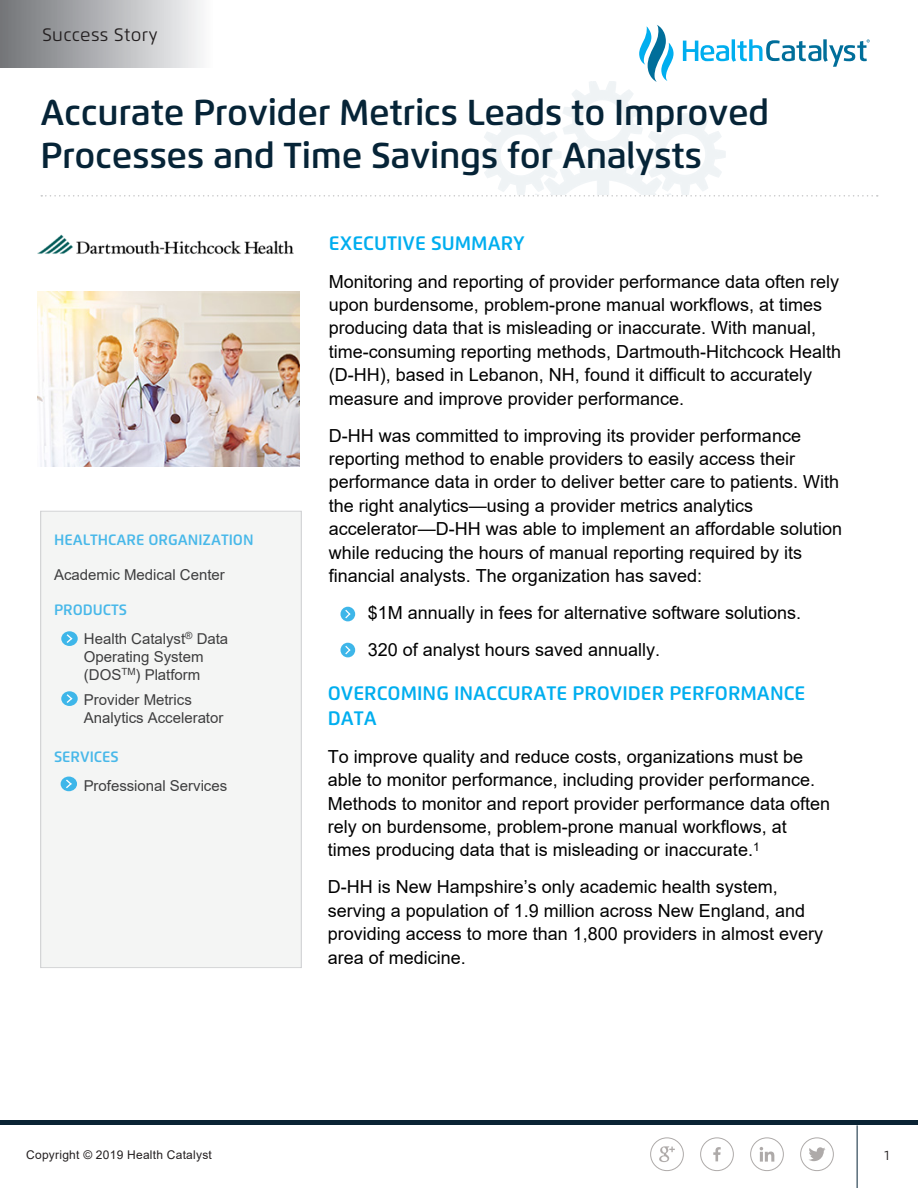
<style>
.page{position:relative;width:918px;height:1188px;background:#fff}
.page>*{position:absolute;margin:0;border:0;box-sizing:border-box;transform-origin:0 0}
.t1{font:600 36px/43.2px "Flexo";letter-spacing:-.01em;color:#062437}
.Body_Copy{font:600 19.5px/25.3px "Flexo";color:#00aeef}
.Body_Copy-2{font:18px/23.4px "Arial";color:#000}
.t2{font:18px "Flexo";letter-spacing:.02em;color:#231f20}
.t3{font:15px/18px "Arial";color:#3e3e3f}
.t4{font:600 15px "Flexo";color:#48b8e9}
.t5{font:13.5px "Flexo";color:#231f20}
.t6{font:12px "Arial";letter-spacing:.02em;color:#231f20}
</style>
<div class="page">
<svg style="left:659px;top:1146px;width:16px;height:16px"></svg>
<div style="left:650px;top:1137px;width:34px;height:34px;border:1px solid #aeaaa9;border-radius:50%"></div>
<hr style="left:857px;top:1125px;width:1px;height:63px;background:#062437">
<div style="left:0;top:1120px;width:918px;height:5px;background:#0a2334"></div>
<svg style="left:809px;top:1147px;width:17px;height:14px"></svg>
<div style="left:800px;top:1137px;width:34px;height:34px;border:1px solid #aeaaa9;border-radius:50%"></div>
<svg style="left:713px;top:1147px;width:8px;height:14px"></svg>
<div style="left:700px;top:1137px;width:34px;height:34px;border:1px solid #aeaaa9;border-radius:50%"></div>
<svg style="left:760px;top:1147px;width:14px;height:15px"></svg>
<div style="left:750px;top:1137px;width:34px;height:34px;border:1px solid #aeaaa9;border-radius:50%"></div>
<svg style="left:639px;top:25px;width:35px;height:57px"></svg>
<svg style="left:683px;top:39px;width:187px;height:28px"></svg>
<div style="left:0;top:0;width:214px;height:68px;background:linear-gradient(to right,#717377,#fafbfc)"></div>
<svg style="left:41px;top:195px;width:837px;height:1px"></svg>
<div style="left:340px;top:607px;width:15px;height:14px;background:#3eb6e9;border-radius:50%"></div>
<svg style="left:345px;top:609px;width:6px;height:10px"></svg>
<div style="left:340px;top:643px;width:15px;height:14px;background:#3eb6e9;border-radius:50%"></div>
<svg style="left:345px;top:645px;width:6px;height:10px"></svg>
<div style="left:41px;top:511px;width:260px;height:456px;background:#f4f5f4"></div>
<svg style="left:61px;top:631px;width:17px;height:15px"></svg>
<svg style="left:65px;top:633px;width:9px;height:11px"></svg>
<div style="left:41px;top:511px;width:260px;height:457px;border:1px solid #cfd0d2"></div>
<div style="left:61px;top:777px;width:16px;height:14px;background:#3eb6e9;border-radius:50%"></div>
<svg style="left:66px;top:779px;width:6px;height:9px"></svg>
<img style="left:38px;top:291px;width:262px;height:175px">
<svg style="left:61px;top:691px;width:17px;height:15px"></svg>
<svg style="left:65px;top:693px;width:9px;height:11px"></svg>
<img style="left:38px;top:234px;width:256px;height:20px">
<p class="t2" style="left:42px;top:24px;width:117px">Success Story</p>
<p class="t1" style="left:41px;top:91px;width:730px">Accurate Provider Metrics Leads to Improved<br>Processes and Time Savings for Analysts</p>
<p class="t4" style="left:54px;top:530px;width:201px">HEALTHCARE ORGANIZATION</p>
<p class="t3" style="left:54px;top:565px;width:172px">Academic Medical Center</p>
<p class="t4" style="left:54px;top:600px;width:75px">PRODUCTS</p>
<p class="t3" style="left:84px;top:629px;width:146px">Health Catalyst<sup>®</sup> Data<br>Operating System (DOS<sup>TM</sup>) Platform</p>
<p class="t3" style="left:84px;top:691px;width:141px">Provider Metrics<br>Analytics Accelerator</p>
<p class="t4" style="left:54px;top:748px;width:66px">SERVICES</p>
<p class="t3" style="left:84px;top:776px;width:145px">Professional Services</p>
<p class="Body_Copy" style="left:329px;top:231px;width:197px">EXECUTIVE SUMMARY</p>
<p class="Body_Copy-2" style="left:329px;top:269px;width:514px">Monitoring and reporting of provider performance data often rely upon burdensome, problem-prone manual workflows, at times producing data that is misleading or inaccurate. With manual, time-consuming reporting methods, Dartmouth-Hitchcock Health (D-HH), based in Lebanon, NH, found it difficult to accurately measure and improve provider performance.</p>
<p class="Body_Copy-2" style="left:329px;top:423px;width:515px">D-HH was committed to improving its provider performance reporting method to enable providers to easily access their performance data in order to deliver better care to patients. With the right analytics—using a provider metrics analytics accelerator—D-HH was able to implement an affordable solution while reducing the hours of manual reporting required by its financial analysts. The organization has saved:</p>
<p class="Body_Copy-2" style="left:344px;top:601px;width:459px">• $1M annually in fees for alternative software solutions.</p>
<p class="Body_Copy-2" style="left:344px;top:638px;width:318px">• 320 of analyst hours saved annually.</p>
<p class="Body_Copy" style="left:328px;top:680px;width:479px">OVERCOMING INACCURATE PROVIDER PERFORMANCE<br>DATA</p>
<p class="Body_Copy-2" style="left:328px;top:745px;width:504px">To improve quality and reduce costs, organizations must be able to monitor performance, including provider performance.<br>Methods to monitor and report provider performance data often rely on burdensome, problem-prone manual workflows, at times producing data that is misleading or inaccurate.<sup>1</sup></p>
<p class="Body_Copy-2" style="left:328px;top:875px;width:497px">D-HH is New Hampshire’s only academic health system, serving a population of 1.9 million across New England, and providing access to more than 1,800 providers in almost every area of medicine.</p>
<p class="t6" style="left:26px;top:1146px;width:187px">Copyright © 2019 Health Catalyst</p>
<p class="t5" style="left:884px;top:1147px;width:6px">1</p>
</div>
